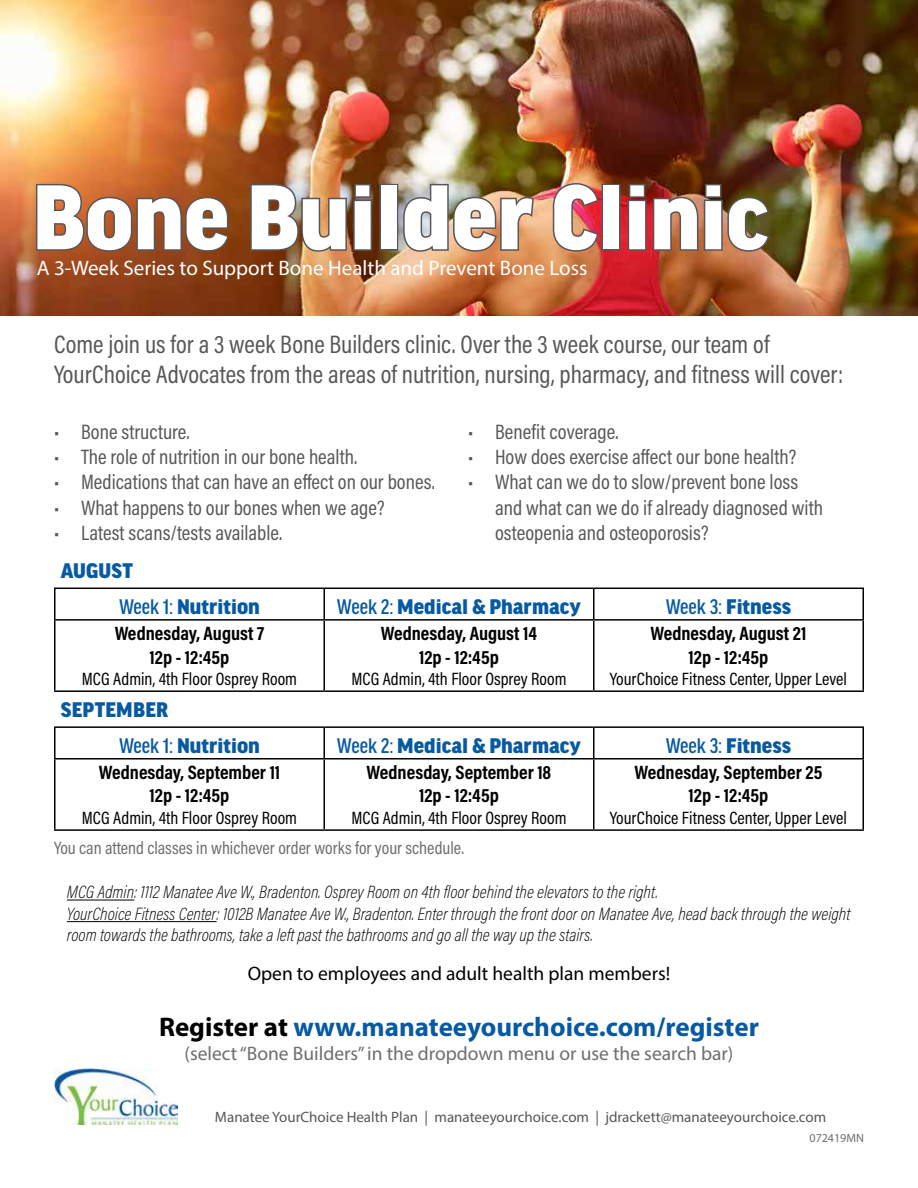
<style>
.page{position:relative;width:918px;height:1188px;background:#fff}
.page>*{position:absolute;margin:0;border:0;box-sizing:border-box;transform-origin:0 0}
.t1{font:900 97.5px "Good Headline Pro";color:#fff}
.t2{font:700 27px "Myriad Pro";color:#075aa2}
.t3{font:25.5px/30.6px "Acumin Pro Cond";color:#57575a}
.t4{font:900 22.5px/36px "Good Headline Pro";color:#075aa2}
.t5{font:21px/25.2px "Acumin Pro Cond";color:#57575a}
.t6{font:21px "Myriad Pro";color:#fff}
.t7{font:700 19.5px/23.4px "Acumin Pro Cond";color:#000;text-align:center}
.t8{font:19.5px "Myriad Pro";color:#6d6e71}
.t9{font:19.5px "Myriad Pro";color:#000}
.t10{font:italic 200 18px/21.6px "Acumin Pro Cond";color:#000}
.t11{font:18px "Acumin Pro Cond";color:#000}
.t12{font:18px "Acumin Pro Cond";color:#6d6e71}
.t13{font:15px "Myriad Pro";color:#57575a}
.t14{font:12px "Myriad Pro";color:#6d6e71}
.s1{font-weight:500;font-stretch:condensed}
.s2{color:#000}
</style>
<div class="page">
<img style="left:0;top:0;width:918px;height:315px">
<img style="left:54px;top:1069px;width:123px;height:56px">
<svg style="left:34px;top:182px;width:197px;height:71px;background:#9e5830"></svg>
<img style="left:249px;top:182px;width:125px;height:71px">
<div style="left:379px;top:184px;width:19px;height:67px;border:3px solid #57575a"></div>
<img style="left:402px;top:182px;width:134px;height:71px">
<img style="left:551px;top:182px;width:49px;height:71px">
<div style="left:602px;top:184px;width:19px;height:67px;border:3px solid #57575a"></div>
<img style="left:626px;top:182px;width:145px;height:71px">
<hr style="left:54px;top:589px;width:2px;height:30px;background:#000">
<hr style="left:324px;top:589px;width:1px;height:30px;background:#000">
<hr style="left:593px;top:589px;width:1px;height:30px;background:#000">
<hr style="left:862px;top:589px;width:2px;height:30px;background:#000">
<hr style="left:54px;top:621px;width:2px;height:69px;background:#000">
<hr style="left:324px;top:621px;width:1px;height:69px;background:#000">
<hr style="left:593px;top:621px;width:1px;height:69px;background:#000">
<hr style="left:862px;top:621px;width:2px;height:69px;background:#000">
<hr style="left:54px;top:728px;width:2px;height:30px;background:#000">
<hr style="left:324px;top:728px;width:1px;height:30px;background:#000">
<hr style="left:593px;top:728px;width:1px;height:30px;background:#000">
<hr style="left:862px;top:728px;width:2px;height:30px;background:#000">
<hr style="left:54px;top:760px;width:2px;height:69px;background:#000">
<hr style="left:324px;top:760px;width:1px;height:69px;background:#000">
<hr style="left:593px;top:760px;width:1px;height:69px;background:#000">
<hr style="left:862px;top:760px;width:2px;height:69px;background:#000">
<hr style="left:54px;top:829px;width:270px;height:2px;background:#000">
<hr style="left:324px;top:829px;width:270px;height:2px;background:#000">
<hr style="left:594px;top:829px;width:270px;height:2px;background:#000">
<hr style="left:54px;top:619px;width:270px;height:2px;background:#000">
<hr style="left:324px;top:619px;width:270px;height:2px;background:#000">
<hr style="left:594px;top:619px;width:270px;height:2px;background:#000">
<hr style="left:54px;top:758px;width:270px;height:2px;background:#000">
<hr style="left:324px;top:758px;width:270px;height:2px;background:#000">
<hr style="left:594px;top:758px;width:270px;height:2px;background:#000">
<hr style="left:54px;top:690px;width:270px;height:2px;background:#000">
<hr style="left:324px;top:690px;width:270px;height:2px;background:#000">
<hr style="left:594px;top:690px;width:270px;height:2px;background:#000">
<hr style="left:54px;top:726px;width:270px;height:2px;background:#000">
<hr style="left:324px;top:726px;width:270px;height:2px;background:#000">
<hr style="left:594px;top:726px;width:270px;height:2px;background:#000">
<hr style="left:54px;top:588px;width:270px;height:1px;background:#000">
<hr style="left:324px;top:588px;width:270px;height:1px;background:#000">
<hr style="left:594px;top:588px;width:270px;height:1px;background:#000">
<hr style="left:67px;top:900px;width:67px;height:1px;background:#000">
<hr style="left:67px;top:921px;width:150px;height:1px;background:#000">
<h1 class="t1" style="left:33px;top:172px;width:738px">Bone Builder Clinic</h1>
<p class="t6" style="left:37px;top:255px;width:552px">A 3-Week Series to Support Bone Health and Prevent Bone Loss</p>
<p class="t3" style="left:54px;top:328px;width:791px">Come join us for a 3 week Bone Builders clinic. Over the 3 week course, our team of<br>YourChoice Advocates from the areas of nutrition, nursing, pharmacy, and fitness will cover:</p>
<p class="t5" style="left:54px;top:419px;width:137px">• Bone structure.</p>
<p class="t5" style="left:54px;top:444px;width:305px">• The role of nutrition in our bone health.</p>
<p class="t5" style="left:54px;top:469px;width:382px">• Medications that can have an effect on our bones.</p>
<p class="t5" style="left:54px;top:494px;width:332px">• What happens to our bones when we age?</p>
<p class="t5" style="left:54px;top:520px;width:230px">• Latest scans/tests available.</p>
<p class="t5" style="left:468px;top:419px;width:152px">• Benefit coverage.</p>
<p class="t5" style="left:468px;top:444px;width:330px">• How does exercise affect our bone health?</p>
<p class="t5" style="left:495px;top:469px;width:330px;text-indent:-27px">• What can we do to slow/prevent bone loss and what can we do if already diagnosed with osteopenia and osteoporosis?</p>
<p class="t4" style="left:119px;top:553px;width:142px;text-indent:-58px">AUGUST<br><span class="s1">Week 1:</span> Nutrition</p>
<p class="t7" style="left:115px;top:621px;width:151px">Wednesday, August 7<br>12p - 12:45p</p>
<p class="t11" style="left:82px;top:667px;width:217px">MCG Admin, 4th Floor Osprey Room</p>
<p class="t4" style="left:119px;top:692px;width:142px;text-indent:-58px">SEPTEMBER<br><span class="s1">Week 1:</span> Nutrition</p>
<p class="t7" style="left:99px;top:760px;width:183px">Wednesday, September 11<br>12p - 12:45p</p>
<p class="t11" style="left:82px;top:806px;width:217px">MCG Admin, 4th Floor Osprey Room</p>
<p class="t4" style="left:337px;top:589px;width:246px"><span class="s1">Week 2:</span> Medical &amp; Pharmacy</p>
<p class="t4" style="left:666px;top:589px;width:127px"><span class="s1">Week 3:</span> Fitness</p>
<p class="t7" style="left:381px;top:621px;width:158px">Wednesday, August 14<br>12p - 12:45p</p>
<p class="t11" style="left:351px;top:667px;width:217px">MCG Admin, 4th Floor Osprey Room</p>
<p class="t7" style="left:650px;top:621px;width:158px">Wednesday, August 21<br>12p - 12:45p</p>
<p class="t11" style="left:610px;top:667px;width:239px">YourChoice Fitness Center, Upper Level</p>
<p class="t4" style="left:337px;top:728px;width:246px"><span class="s1">Week 2:</span> Medical &amp; Pharmacy</p>
<p class="t4" style="left:666px;top:728px;width:127px"><span class="s1">Week 3:</span> Fitness</p>
<p class="t7" style="left:367px;top:760px;width:186px">Wednesday, September 18<br>12p - 12:45p</p>
<p class="t11" style="left:351px;top:806px;width:217px">MCG Admin, 4th Floor Osprey Room</p>
<p class="t7" style="left:635px;top:760px;width:189px">Wednesday, September 25<br>12p - 12:45p</p>
<p class="t11" style="left:610px;top:806px;width:239px">YourChoice Fitness Center, Upper Level</p>
<p class="t12" style="left:54px;top:836px;width:412px">You can attend classes in whichever order works for your schedule.</p>
<p class="t10" style="left:67px;top:881px;width:785px">MCG Admin: 1112 Manatee Ave W., Bradenton. Osprey Room on 4th floor behind the elevators to the right.<br>YourChoice Fitness Center: 1012B Manatee Ave W., Bradenton. Enter through the front door on Manatee Ave, head back through the weight room towards the bathrooms, take a left past the bathrooms and go all the way up the stairs.</p>
<p class="t9" style="left:248px;top:962px;width:424px">Open to employees and adult health plan members!</p>
<p class="t2" style="left:159px;top:1009px;width:601px"><span class="s2">Register at</span> www.manateeyourchoice.com/register</p>
<p class="t8" style="left:185px;top:1041px;width:550px">(select “Bone Builders” in the dropdown menu or use the search bar)</p>
<p class="t13" style="left:215px;top:1108px;width:613px">Manatee YourChoice Health Plan | manateeyourchoice.com | jdrackett@manateeyourchoice.com</p>
<p class="t14" style="left:810px;top:1130px;width:56px">072419MN</p>
</div>
